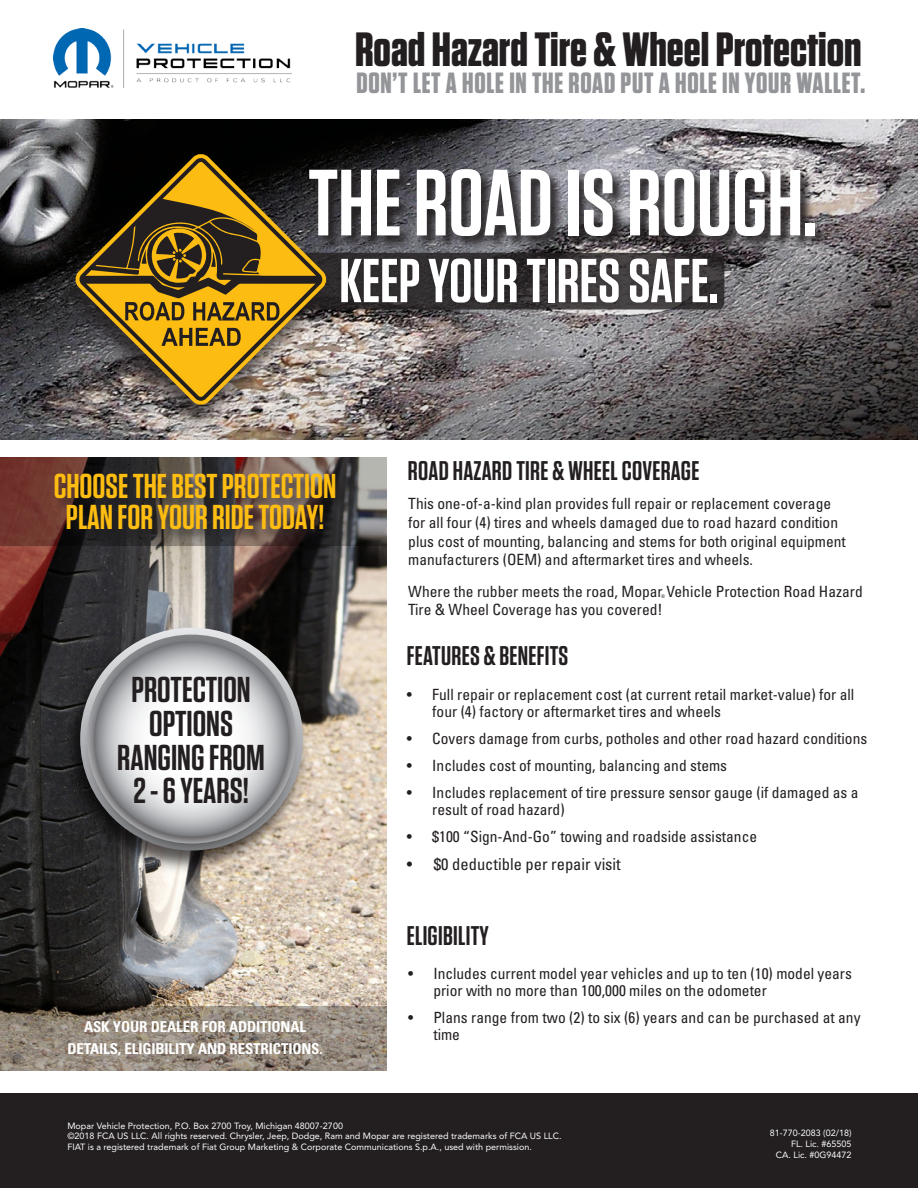
<style>
.page{position:relative;width:918px;height:1188px;background:#fff}
.page>*{position:absolute;margin:0;border:0;box-sizing:border-box;transform-origin:0 0}
.t1{font:600 93.9px "Tungsten";color:#fff}
.t2{font:600 61.95px "Tungsten";color:#fff}
.t3{font:700 48px "Tungsten";color:#231f20}
.t4{font:600 35.85px "Tungsten";color:#231f20}
.t5{font:600 34.5px "Tungsten";color:#febd11}
.t6{font:700 29.25px "Tungsten";letter-spacing:.025em;color:#939598}
.Body_Copy_PG_1_and_2{font:600 27px "Tungsten";letter-spacing:.01em;color:#231f20}
.t7{font:condensed 16.5px "Univers";color:#231f20}
.Body_Copy_PG_1_and_2-2{font:condensed 15.45px/17px "Univers";color:#231f20}
._2_column_bullet_bod{font:700 condensed 15px/21.9px "Univers";letter-spacing:-.01em;color:#fff;text-align:center}
.t8{font:9px/10.5px "Avenir LT Std";color:#fff}
.Body_Copy_PG_1_and_2-3{font:condensed 4.95px "Univers";color:#231f20}
</style>
<div class="page">
<img style="left:0;top:120px;width:918px;height:319px">
<img style="left:0;top:545px;width:387px;height:461px">
<div style="left:308px;top:168px;width:522px;height:83px;background:#231f20;opacity:.98"></div>
<div style="left:0;top:1093px;width:918px;height:95px;background:#231f20"></div>
<svg style="left:0;top:457px;width:387px;height:88px;background:#6b4f4a"></svg>
<div style="left:54px;top:472px;width:296px;height:72px;background:#231f20;opacity:.75"></div>
<div style="left:333px;top:250px;width:392px;height:61px;background:#231f20;opacity:.47"></div>
<img style="left:58px;top:627px;width:256px;height:251px">
<img style="left:77px;top:630px;width:229px;height:229px">
<svg style="left:94px;top:642px;width:195px;height:195px"></svg>
<div style="left:57px;top:154px;width:280px;height:280px;background:#231f20;opacity:.75"></div>
<svg style="left:71px;top:150px;width:256px;height:255px;background:#343333"></svg>
<svg style="left:75px;top:155px;width:251px;height:249px;background:#77643b"></svg>
<svg style="left:161px;top:328px;width:80px;height:18px"></svg>
<svg style="left:82px;top:198px;width:237px;height:123px;background:#765b1a"></svg>
<svg style="left:0;top:1006px;width:387px;height:64px;background:#8e8377"></svg>
<img style="left:53px;top:29px;width:238px;height:58px">
<p class="t3" style="left:355px;top:24px;width:508px">Road Hazard Tire &amp; Wheel Protection</p>
<p class="t6" style="left:357px;top:68px;width:510px">DON’T LET A HOLE IN THE ROAD PUT A HOLE IN YOUR WALLET.</p>
<p class="t1" style="left:308px;top:153px;width:511px">THE ROAD IS ROUGH.</p>
<p class="t2" style="left:339px;top:248px;width:381px">KEEP YOUR TIRES SAFE.</p>
<p class="t5" style="left:54px;top:468px;width:284px">CHOOSE THE BEST PROTECTION</p>
<p class="t5" style="left:66px;top:499px;width:260px">PLAN FOR YOUR RIDE TODAY!</p>
<p class="t4" style="left:131px;top:671px;width:121px">PROTECTION</p>
<p class="t4" style="left:149px;top:705px;width:85px">OPTIONS</p>
<p class="t4" style="left:117px;top:738px;width:149px">RANGING FROM</p>
<p class="t4" style="left:133px;top:772px;width:117px">2 - 6 YEARS!</p>
<p class="_2_column_bullet_bod" style="left:67px;top:1016px;width:257px">ASK YOUR DEALER FOR ADDITIONAL<br>DETAILS, ELIGIBILITY AND RESTRICTIONS.</p>
<p class="Body_Copy_PG_1_and_2" style="left:408px;top:456px;width:293px">ROAD HAZARD TIRE &amp; WHEEL COVERAGE</p>
<p class="Body_Copy_PG_1_and_2-2" style="left:408px;top:494px;width:439px;line-height:18.6px">This one-of-a-kind plan provides full repair or replacement coverage for all four (4) tires and wheels damaged due to road hazard condition plus cost of mounting, balancing and stems for both original equipment manufacturers (OEM) and aftermarket tires and wheels.</p>
<p class="Body_Copy_PG_1_and_2-2" style="left:408px;top:582px;width:456px">Where the rubber meets the road, Mopar Vehicle Protection Road Hazard</p>
<p class="Body_Copy_PG_1_and_2-3" style="left:661px;top:593px;width:5px">®</p>
<p class="Body_Copy_PG_1_and_2-2" style="left:408px;top:601px;width:256px">Tire &amp; Wheel Coverage has you covered!</p>
<p class="Body_Copy_PG_1_and_2" style="left:407px;top:641px;width:163px">FEATURES &amp; BENEFITS</p>
<p class="Body_Copy_PG_1_and_2-2" style="left:432px;top:686px;width:424px;text-indent:-25px">• Full repair or replacement cost (at current retail market-value) for all four (4) factory or aftermarket tires and wheels</p>
<p class="Body_Copy_PG_1_and_2-2" style="left:407px;top:730px;width:462px">• Covers damage from curbs, potholes and other road hazard conditions</p>
<p class="Body_Copy_PG_1_and_2-2" style="left:407px;top:757px;width:322px">• Includes cost of mounting, balancing and stems</p>
<p class="Body_Copy_PG_1_and_2-2" style="left:432px;top:784px;width:428px;text-indent:-25px">• Includes replacement of tire pressure sensor gauge (if damaged as a result of road hazard)</p>
<p class="Body_Copy_PG_1_and_2-2" style="left:407px;top:828px;width:352px">• $100 “Sign-And-Go” towing and roadside assistance</p>
<p class="t7" style="left:407px;top:854px;width:215px">• $0 deductible per repair visit</p>
<p class="Body_Copy_PG_1_and_2" style="left:407px;top:922px;width:83px">ELIGIBILITY</p>
<p class="Body_Copy_PG_1_and_2-2" style="left:433px;top:965px;width:420px;text-indent:-25px">• Includes current model year vehicles and up to ten (10) model years prior with no more than 100,000 miles on the odometer</p>
<p class="Body_Copy_PG_1_and_2-2" style="left:433px;top:1009px;width:429px;text-indent:-25px">• Plans range from two (2) to six (6) years and can be purchased at any time</p>
<p class="t8" style="left:67px;top:1121px;width:496px">Mopar Vehicle Protection, P.O. Box 2700 Troy, Michigan 48007-2700<br>©2018 FCA US LLC. All rights reserved. Chrysler, Jeep, Dodge, Ram and Mopar are registered trademarks of FCA US LLC.<br>FIAT is a registered trademark of Fiat Group Marketing &amp; Corporate Communications S.p.A., used with permission.</p>
<p class="t8" style="left:770px;top:1128px;width:83px">81-770-2083 (02/18)</p>
<p class="t8" style="left:791px;top:1138px;width:62px">FL. Lic. #65505</p>
<p class="t8" style="left:776px;top:1149px;width:77px">CA. Lic. #0G94472</p>
</div>
